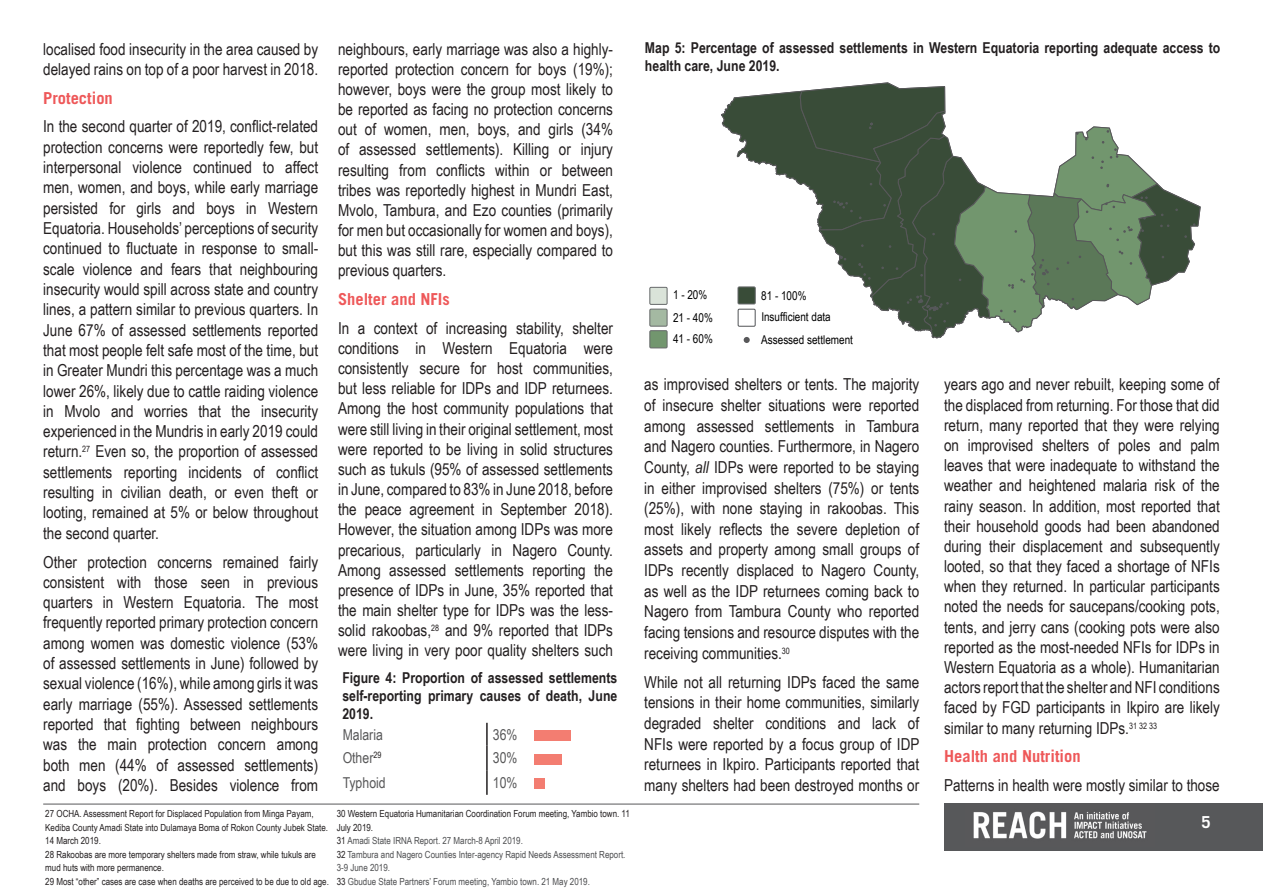
<style>
.page{position:relative;width:1263px;height:893px;background:#fff}
.page>*{position:absolute;margin:0;border:0;box-sizing:border-box;transform-origin:0 0}
.t1{font:135px "Chartwell Bars Vertical";color:#f37d71}
.t2{font:16.5px/20.2px "Arial Narrow";color:#231f20;text-align:justify}
.t3{font:700 16.5px "Trade Gothic LT Std";color:#ee5859}
.t4{font:700 16.5px "Trade Gothic LT Std";color:#fff}
.t5{font:700 15px/18px "Arial Narrow";color:#231f20}
.t6{font:15px "Arial Narrow";color:#585859}
.t7{font:12.15px/22.5px "Arial Narrow";color:#000}
.t8{font:9.75px/13.5px "Arial Narrow";color:#231f20}
.t9{font:9.75px/13.5px "Arial Narrow";color:#4e4f51}
.s1{color:#231f20}
.s2{font-style:italic}
</style>
<div class="page">
<div style="left:945px;top:804px;width:318px;height:47px;background:#57585a"></div>
<img style="left:973px;top:811px;width:174px;height:28px">
<hr style="left:43px;top:804px;width:876px;height:1px;background:#57585a">
<div style="left:650px;top:287px;width:17px;height:17px;background:#dae3d9"></div>
<div style="left:650px;top:287px;width:17px;height:18px;border:1px solid #66696a"></div>
<div style="left:650px;top:309px;width:17px;height:17px;background:#a4b9a2"></div>
<div style="left:650px;top:309px;width:17px;height:17px;border:1px solid #66696a"></div>
<div style="left:650px;top:331px;width:17px;height:17px;background:#72966e"></div>
<div style="left:650px;top:330px;width:17px;height:18px;border:1px solid #66696a"></div>
<svg style="left:721px;top:83px;width:479px;height:260px"></svg>
<div style="left:738px;top:287px;width:17px;height:17px;background:#394c38"></div>
<div style="left:738px;top:287px;width:17px;height:17px;border:1px solid #66696a"></div>
<hr style="left:486px;top:723px;width:2px;height:23px;background:#231f20">
<hr style="left:486px;top:746px;width:2px;height:25px;background:#231f20">
<hr style="left:486px;top:771px;width:2px;height:24px;background:#231f20">
<p class="t2" style="left:43px;top:38px;width:276px">localised food insecurity in the area caused by delayed rains on top of a poor harvest in 2018.</p>
<p class="t3" style="left:43px;top:88px;width:71px">Protection</p>
<p class="t2" style="left:43px;top:116px;width:276px">In the second quarter of 2019, conflict-related protection concerns were reportedly few, but interpersonal violence continued to affect men, women, and boys, while early marriage persisted for girls and boys in Western Equatoria. Households’ perceptions of security continued to fluctuate in response to small&shy;scale violence and fears that neighbouring insecurity would spill across state and country lines, a pattern similar to previous quarters. In June 67% of assessed settlements reported that most people felt safe most of the time, but in Greater Mundri this percentage was a much lower 26%, likely due to cattle raiding violence in Mvolo and worries that the insecurity experienced in the Mundris in early 2019 could return.<sup>27</sup> Even so, the proportion of assessed settlements reporting incidents of conflict resulting in civilian death, or even theft or looting, remained at 5% or below throughout the second quarter.</p>
<p class="t2" style="left:43px;top:551px;width:276px">Other protection concerns remained fairly consistent with those seen in previous quarters in Western Equatoria. The most frequently reported primary protection concern among women was domestic violence (53% of assessed settlements in June) followed by sexual violence (16%), while among girls it was early marriage (55%). Assessed settlements reported that fighting between neighbours was the main protection concern among both men (44% of assessed settlements) and boys (20%). Besides violence from</p>
<p class="t2" style="left:338px;top:38px;width:276px">neighbours, early marriage was also a highly&shy;reported protection concern for boys (19%); however, boys were the group most likely to be reported as facing no protection concerns out of women, men, boys, and girls (34% of assessed settlements). Killing or injury resulting from conflicts within or between tribes was reportedly highest in Mundri East, Mvolo, Tambura, and Ezo counties (primarily for men but occasionally for women and boys), but this was still rare, especially compared to previous quarters.</p>
<p class="t3" style="left:338px;top:289px;width:113px">Shelter and NFIs</p>
<p class="t2" style="left:338px;top:317px;width:276px">In a context of increasing stability, shelter conditions in Western Equatoria were consistently secure for host communities, but less reliable for IDPs and IDP returnees.<br>Among the host community populations that were still living in their original settlement, most were reported to be living in solid structures such as tukuls (95% of assessed settlements in June, compared to 83% in June 2018, before the peace agreement in September 2018).<br>However, the situation among IDPs was more precarious, particularly in Nagero County.<br>Among assessed settlements reporting the presence of IDPs in June, 35% reported that the main shelter type for IDPs was the less&shy;solid rakoobas,<sup>28</sup> and 9% reported that IDPs were living in very poor quality shelters such</p>
<p class="t5" style="left:342px;top:668px;width:276px;text-align:justify">Figure 4: Proportion of assessed settlements self-reporting primary causes of death, June 2019.</p>
<h1 class="t1" style="left:664px;top:723px;width:75px;rotate:90deg">36+27+10</h1>
<p class="t6" style="left:343px;top:723px;width:42px">Malaria</p>
<p class="t6" style="left:493px;top:723px;width:26px">36%</p>
<p class="t6" style="left:343px;top:746px;width:40px">Other<sup>29</sup></p>
<p class="t6" style="left:493px;top:746px;width:26px">30%</p>
<p class="t6" style="left:343px;top:771px;width:45px">Typhoid</p>
<p class="t6" style="left:493px;top:771px;width:26px">10%</p>
<p class="t8" style="left:45px;top:807px;width:285px">27 OCHA. Assessment Report for Displaced Population from Minga Payam, Kediba County Amadi State into Dulamaya Boma of Rokon County Jubek State.<br>14 March 2019.<br>28 Rakoobas are more temporary shelters made from straw, while tukuls are mud huts with more permanence.<br>29 Most “other” cases are case when deaths are perceived to be due to old age.</p>
<p class="t9" style="left:337px;top:807px;width:295px"><span class="s1">30 Western Equatoria Humanitarian Coordination Forum meeting, Yambio town. 11<br>July 2019.<br>31</span> Amadi State IRNA Report. 27 March-8 April 2019.<br><span class="s1">32</span> Tambura and Nagero Counties Inter-agency Rapid Needs Assessment Report.<br>3-9 June 2019.<br><span class="s1">33</span> Gbudue State Partners’ Forum meeting, Yambio town. 21 May 2019.</p>
<p class="t5" style="left:645px;top:38px;width:577px">Map 5: Percentage of assessed settlements in Western Equatoria reporting adequate access to health care, June 2019.</p>
<p class="t7" style="left:673px;top:283px;width:41px">1 - 20%<br>21 - 40%</p>
<p class="t7" style="left:673px;top:327px;width:41px">41 - 60%</p>
<p class="t7" style="left:761px;top:284px;width:47px">81 - 100%</p>
<p class="t7" style="left:761px;top:305px;width:93px">Insufficient data<br>Assessed settlement</p>
<p class="t2" style="left:644px;top:374px;width:276px;line-height:20.7px">as improvised shelters or tents. The majority of insecure shelter situations were reported among assessed settlements in Tambura and Nagero counties. Furthermore, in Nagero County, <span class="s2">all</span> IDPs were reported to be staying in either improvised shelters (75%) or tents (25%), with none staying in rakoobas. This most likely reflects the severe depletion of assets and property among small groups of IDPs recently displaced to Nagero County, as well as the IDP returnees coming back to Nagero from Tambura County who reported facing tensions and resource disputes with the receiving communities.<sup>30</sup></p>
<p class="t2" style="left:644px;top:671px;width:277px;line-height:20.7px">While not all returning IDPs faced the same tensions in their home communities, similarly degraded shelter conditions and lack of NFIs were reported by a focus group of IDP returnees in Ikpiro. Participants reported that many shelters had been destroyed months or</p>
<p class="t2" style="left:944px;top:374px;width:277px">years ago and never rebuilt, keeping some of the displaced from returning. For those that did return, many reported that they were relying on improvised shelters of poles and palm leaves that were inadequate to withstand the weather and heightened malaria risk of the rainy season. In addition, most reported that their household goods had been abandoned during their displacement and subsequently looted, so that they faced a shortage of NFIs when they returned. In particular participants noted the needs for saucepans/cooking pots, tents, and jerry cans (cooking pots were also reported as the most-needed NFIs for IDPs in Western Equatoria as a whole). Humanitarian actors report that the shelter and NFI conditions faced by FGD participants in Ikpiro are likely similar to many returning IDPs.<sup>31</sup> <sup>32</sup> <sup>33</sup></p>
<p class="t3" style="left:944px;top:746px;width:138px">Health and Nutrition</p>
<p class="t2" style="left:944px;top:774px;width:277px">Patterns in health were mostly similar to those</p>
<p class="t4" style="left:1201px;top:812px;width:11px">5</p>
</div>
